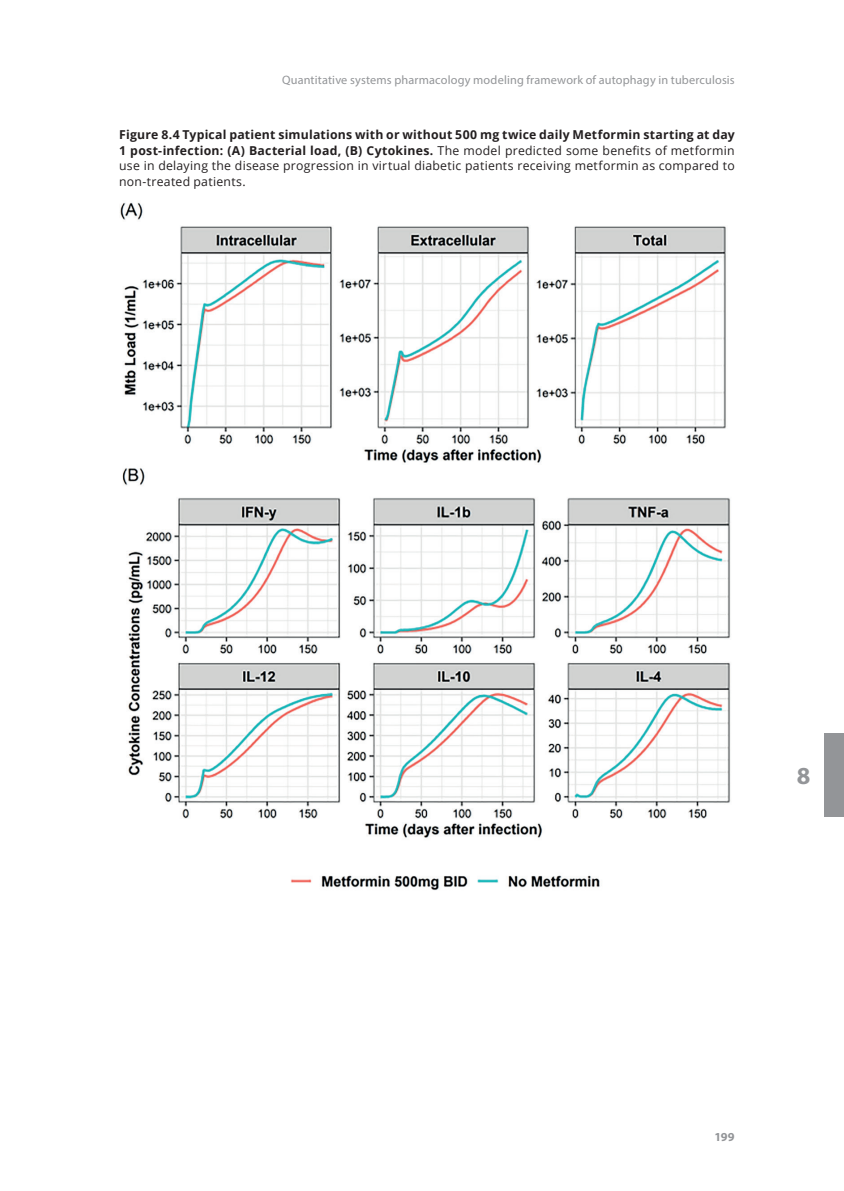
<style>
.page{position:relative;width:844px;height:1191px;background:#fff}
.page>*{position:absolute;margin:0;border:0;box-sizing:border-box;transform-origin:0 0}
.t1{font:700 24.5px "Myriad Pro";color:#939598}
.t2{font:12.25px/15.8px "Open Sans";letter-spacing:.02em;color:#231f20;text-align:justify}
.t3{font:12.25px "Myriad Pro";letter-spacing:.015em;color:#939598}
.t4{font:700 12.25px "Myriad Pro";color:#939598}
.s1{font-weight:700}
</style>
<div class="page">
<div style="left:824px;top:733px;width:19px;height:84px;background:#939598"></div>
<img style="left:120px;top:202px;width:611px;height:688px">
<p class="t3" style="left:282px;top:72px;width:454px">Quantitative systems pharmacology modeling framework of autophagy in tuberculosis</p>
<p class="t2" style="left:119px;top:126px;width:617px"><span class="s1">Figure 8.4 Typical patient simulations with or without 500 mg twice daily Metformin starting at day 1 post-infection: (A) Bacterial load, (B) Cytokines.</span> The model predicted some benefits of metformin use in delaying the disease progression in virtual diabetic patients receiving metformin as compared to non-treated patients.</p>
<h1 class="t1" style="left:796px;top:760px;width:15px">8</h1>
<p class="t4" style="left:714px;top:1128px;width:22px">199</p>
</div>
